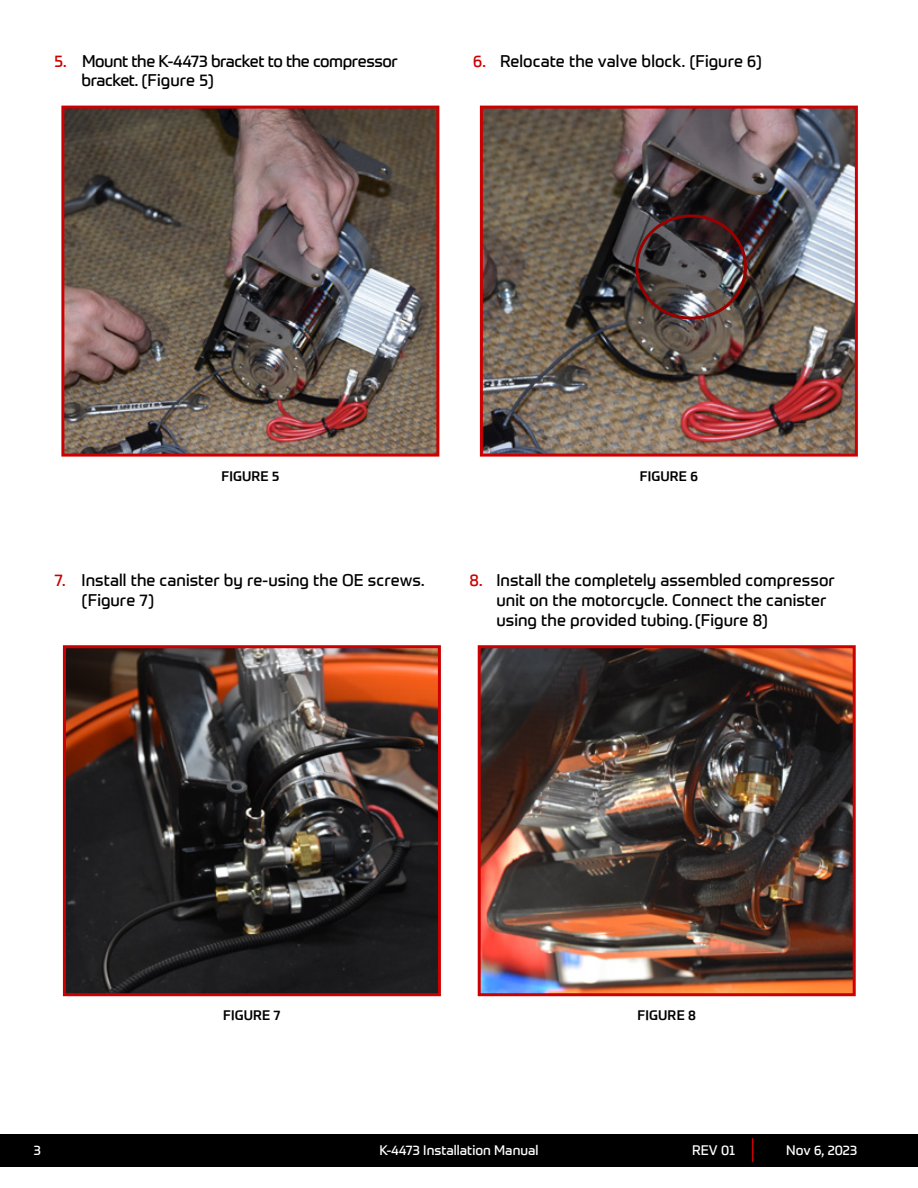
<style>
.page{position:relative;width:918px;height:1188px;background:#fff}
.page>*{position:absolute;margin:0;border:0;box-sizing:border-box;transform-origin:0 0}
.t1{font:16.5px/19.8px "Prometo";color:#000}
.t2{font:16.5px/19.8px "Prometo";letter-spacing:-.03em;color:#000}
.t3{font:13.5px "Prometo";color:#fff}
.t4{font:500 13.5px "Prometo";letter-spacing:.01em;color:#000}
.s1{color:#c00}
</style>
<div class="page">
<div style="left:0;top:1134px;width:918px;height:32px;background:#000"></div>
<svg style="left:752px;top:1138px;width:1px;height:24px"></svg>
<img style="left:65px;top:110px;width:370px;height:343px">
<div style="left:61px;top:106px;width:378px;height:351px;border:3px solid #c00"></div>
<img style="left:484px;top:110px;width:370px;height:343px">
<div style="left:635px;top:214px;width:112px;height:106px;border:3px solid #900;border-radius:50%"></div>
<div style="left:480px;top:106px;width:378px;height:351px;border:3px solid #c00"></div>
<img style="left:67px;top:649px;width:370px;height:343px">
<div style="left:63px;top:645px;width:378px;height:351px;border:3px solid #c00"></div>
<img style="left:482px;top:649px;width:370px;height:343px">
<div style="left:478px;top:645px;width:378px;height:351px;border:3px solid #c00"></div>
<p class="t2" style="left:82px;top:51px;width:318px;text-indent:-27px"><span class="s1">5.</span> Mount the K-4473 bracket to the compressor bracket. (Figure 5)</p>
<p class="t1" style="left:473px;top:51px;width:290px"><span class="s1">6.</span> Relocate the valve block. (Figure 6)</p>
<p class="t4" style="left:221px;top:467px;width:59px">FIGURE 5</p>
<p class="t1" style="left:82px;top:571px;width:344px;text-indent:-27px"><span class="s1">7.</span> Install the canister by re-using the OE screws. (Figure 7)</p>
<p class="t4" style="left:640px;top:467px;width:60px">FIGURE 6</p>
<p class="t1" style="left:496px;top:571px;width:340px;text-indent:-27px"><span class="s1">8.</span> Install the completely assembled compressor unit on the motorcycle. Connect the canister using the provided tubing.(Figure 8)</p>
<p class="t4" style="left:223px;top:1007px;width:59px">FIGURE 7</p>
<p class="t4" style="left:638px;top:1007px;width:60px">FIGURE 8</p>
<p class="t3" style="left:34px;top:1142px;width:9px">3</p>
<p class="t3" style="left:375px;top:1142px;width:170px">XX-xxxx Insta lation Manual</p>
<p class="t3" style="left:380px;top:1142px;width:160px">K-4473 Installation Manual</p>
<p class="t3" style="left:692px;top:1142px;width:45px">REV 01</p>
<p class="t3" style="left:786px;top:1142px;width:72px">Nov 6, 2023</p>
</div>
